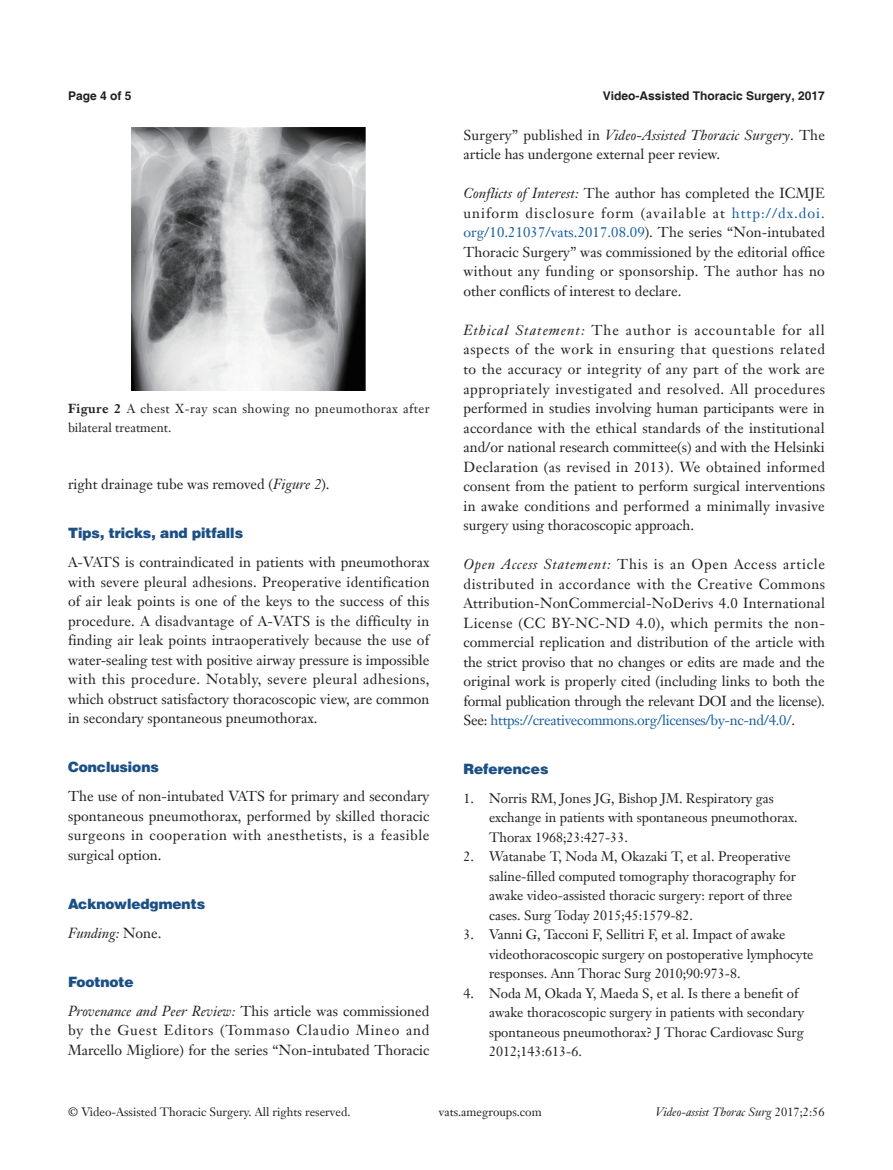
<style>
.page{position:relative;width:893px;height:1170px;background:#fff}
.page>*{position:absolute;margin:0;border:0;box-sizing:border-box;transform-origin:0 0}
.t1{font:14.25px/19.5px "Janson Text LT";color:#231f20;text-align:justify}
.一级标题-6_5{font:900 14.25px "Helvetica";color:#1c5085}
.t2{font:italic 14.25px "Janson Text LT";color:#231f20}
.t3{font:13.5px/19.5px "Janson Text LT";color:#231f20}
.t4{font:12.75px/19.5px "Janson Text LT";letter-spacing:.035em;color:#231f20}
.t5{font:12px "Janson Text LT";color:#231f20}
.t6{font:700 12px "Helvetica";color:#231f20}
.t7{font:italic 12px "Janson Text LT";color:#231f20}
.s1{font-weight:700}
.s2{font-style:italic}
.s3{font-style:normal}
.s4{color:#175d9e}
</style>
<div class="page">
<img style="left:132px;top:128px;width:234px;height:262px">
<p class="t6" style="left:68px;top:88px;width:65px">Page 4 of 5</p>
<p class="t6" style="left:603px;top:88px;width:224px">Video-Assisted Thoracic Surgery, 2017</p>
<p class="t4" style="left:68px;top:398px;width:363px"><span class="s1">Figure 2</span> A chest X-ray scan showing no pneumothorax after bilateral treatment.</p>
<p class="t1" style="left:68px;top:474px;width:263px">right drainage tube was removed (<span class="s2">Figure 2</span>).</p>
<p class="一级标题-6_5" style="left:68px;top:523px;width:177px">Tips, tricks, and pitfalls</p>
<p class="t1" style="left:68px;top:552px;width:363px">A-VATS is contraindicated in patients with pneumothorax with severe pleural adhesions. Preoperative identification of air leak points is one of the keys to the success of this procedure. A disadvantage of A-VATS is the difficulty in finding air leak points intraoperatively because the use of water-sealing test with positive airway pressure is impossible with this procedure. Notably, severe pleural adhesions, which obstruct satisfactory thoracoscopic view, are common in secondary spontaneous pneumothorax.</p>
<p class="一级标题-6_5" style="left:68px;top:757px;width:92px">Conclusions</p>
<p class="t1" style="left:68px;top:786px;width:363px">The use of non-intubated VATS for primary and secondary spontaneous pneumothorax, performed by skilled thoracic surgeons in cooperation with anesthetists, is a feasible surgical option.</p>
<p class="一级标题-6_5" style="left:68px;top:894px;width:139px">Acknowledgments</p>
<p class="t2" style="left:68px;top:924px;width:95px">Funding: <span class="s3">None.</span></p>
<p class="一级标题-6_5" style="left:68px;top:972px;width:67px">Footnote</p>
<p class="t1" style="left:68px;top:1000px;width:363px"><span class="s2">Provenance and Peer Review:</span> This article was commissioned by the Guest Editors (Tommaso Claudio Mineo and Marcello Migliore) for the series “Non-intubated Thoracic</p>
<p class="t1" style="left:463px;top:125px;width:363px">Surgery” published in <span class="s2">Video-Assisted Thoracic Surgery</span>. The article has undergone external peer review.</p>
<p class="t1" style="left:463px;top:183px;width:363px"><span class="s2">Conflicts of Interest:</span> The author has completed the ICMJE uniform disclosure form (available at <span class="s4">http://dx.doi. org/10.21037/vats.2017.08.09</span>). The series “Non-intubated Thoracic Surgery” was commissioned by the editorial office without any funding or sponsorship. The author has no other conflicts of interest to declare.</p>
<p class="t1" style="left:463px;top:320px;width:363px"><span class="s2">Ethical Statement:</span> The author is accountable for all aspects of the work in ensuring that questions related to the accuracy or integrity of any part of the work are appropriately investigated and resolved. All procedures performed in studies involving human participants were in accordance with the ethical standards of the institutional and/or national research committee(s) and with the Helsinki Declaration (as revised in 2013). We obtained informed consent from the patient to perform surgical interventions in awake conditions and performed a minimally invasive surgery using thoracoscopic approach.</p>
<p class="t1" style="left:463px;top:554px;width:363px"><span class="s2">Open Access Statement:</span> This is an Open Access article distributed in accordance with the Creative Commons Attribution-NonCommercial-NoDerivs 4.0 International License (CC BY-NC-ND 4.0), which permits the non&shy;commercial replication and distribution of the article with the strict proviso that no changes or edits are made and the original work is properly cited (including links to both the formal publication through the relevant DOI and the license).<br>See: <span class="s4">https://creativecommons.org/licenses/by-nc-nd/4.0/</span>.</p>
<p class="一级标题-6_5" style="left:463px;top:759px;width:86px">References</p>
<p class="t3" style="left:489px;top:788px;width:310px;text-indent:-26px">1. Norris RM, Jones JG, Bishop JM. Respiratory gas exchange in patients with spontaneous pneumothorax.<br>Thorax 1968;23:427-33.</p>
<p class="t3" style="left:489px;top:846px;width:308px;text-indent:-26px">2. Watanabe T, Noda M, Okazaki T, et al. Preoperative saline-filled computed tomography thoracography for awake video-assisted thoracic surgery: report of three cases. Surg Today 2015;45:1579-82.</p>
<p class="t3" style="left:489px;top:924px;width:326px;text-indent:-26px">3. Vanni G, Tacconi F, Sellitri F, et al. Impact of awake videothoracoscopic surgery on postoperative lymphocyte responses. Ann Thorac Surg 2010;90:973-8.</p>
<p class="t3" style="left:489px;top:983px;width:317px;text-indent:-26px">4. Noda M, Okada Y, Maeda S, et al. Is there a benefit of awake thoracoscopic surgery in patients with secondary spontaneous pneumothorax? J Thorac Cardiovasc Surg 2012;143:613-6.</p>
<p class="t5" style="left:68px;top:1104px;width:284px">© Video-Assisted Thoracic Surgery. All rights reserved.</p>
<p class="t5" style="left:439px;top:1104px;width:104px">vats.amegroups.com</p>
<p class="t7" style="left:655px;top:1104px;width:171px">Video-assist Thorac Surg <span class="s3">2017;2:56</span></p>
</div>
